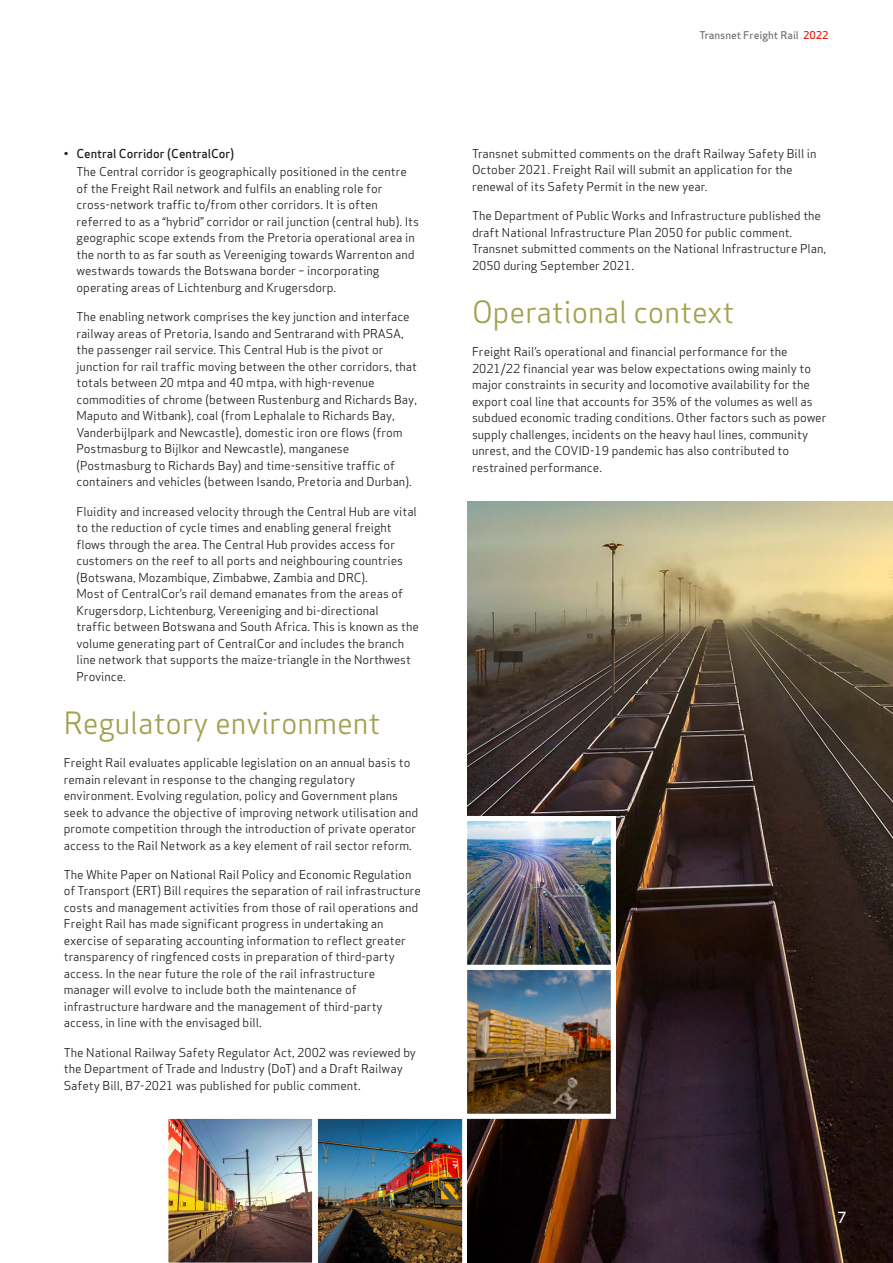
<style>
.page{position:relative;width:893px;height:1263px;background:#fff}
.page>*{position:absolute;margin:0;border:0;box-sizing:border-box;transform-origin:0 0}
._2019___Level_1{font:30px "Apex Sans";color:#a1a250}
.t1{font:500 15px "Apex Sans";color:#fff}
._2018___body_copy{font:12px/16.5px "Apex Sans";color:#231f20}
.t2{font:500 12px "Apex Sans";color:#231f20}
.t3{font:500 10.5px "Apex Sans";letter-spacing:-.005em;color:#76787b}
.s1{color:#e42313}
</style>
<div class="page">
<img style="left:467px;top:502px;width:426px;height:761px">
<img style="left:468px;top:822px;width:142px;height:291px">
<div style="left:462px;top:816px;width:154px;height:154px;border:5px solid #fff"></div>
<div style="left:462px;top:965px;width:154px;height:154px;border:5px solid #fff"></div>
<img style="left:168px;top:1114px;width:299px;height:149px">
<p class="t2" style="left:64px;top:143px;width:172px">• Central Corridor (CentralCor)</p>
<p class="_2018___body_copy" style="left:77px;top:163px;width:344px">The Central corridor is geographically positioned in the centre of the Freight Rail network and fulfils an enabling role for cross-network traffic to/from other corridors. It is often referred to as a “hybrid” corridor or rail junction (central hub). Its geographic scope extends from the Pretoria operational area in the north to as far south as Vereeniging towards Warrenton and westwards towards the Botswana border – incorporating operating areas of Lichtenburg and Krugersdorp.</p>
<p class="_2018___body_copy" style="left:77px;top:307px;width:342px">The enabling network comprises the key junction and interface railway areas of Pretoria, Isando and Sentrarand with PRASA, the passenger rail service. This Central Hub is the pivot or junction for rail traffic moving between the other corridors, that totals between 20 mtpa and 40 mtpa, with high-revenue commodities of chrome (between Rustenburg and Richards Bay, Maputo and Witbank), coal (from Lephalale to Richards Bay, Vanderbijlpark and Newcastle), domestic iron ore flows (from Postmasburg to Bijlkor and Newcastle), manganese (Postmasburg to Richards Bay) and time-sensitive traffic of containers and vehicles (between Isando, Pretoria and Durban).</p>
<p class="_2018___body_copy" style="left:77px;top:502px;width:344px">Fluidity and increased velocity through the Central Hub are vital to the reduction of cycle times and enabling general freight flows through the area. The Central Hub provides access for customers on the reef to all ports and neighbouring countries (Botswana, Mozambique, Zimbabwe, Zambia and DRC).<br>Most of CentralCor’s rail demand emanates from the areas of Krugersdorp, Lichtenburg, Vereeniging and bi-directional<br>traffic between Botswana and South Africa. This is known as the volume generating part of CentralCor and includes the branch line network that supports the maize-triangle in the Northwest Province.</p>
<p class="_2019___Level_1" style="left:64px;top:698px;width:318px">Regulatory environment</p>
<p class="_2018___body_copy" style="left:64px;top:753px;width:356px">Freight Rail evaluates applicable legislation on an annual basis to remain relevant in response to the changing regulatory environment. Evolving regulation, policy and Government plans seek to advance the objective of improving network utilisation and promote competition through the introduction of private operator access to the Rail Network as a key element of rail sector reform.</p>
<p class="_2018___body_copy" style="left:64px;top:865px;width:359px">The White Paper on National Rail Policy and Economic Regulation of Transport (ERT) Bill requires the separation of rail infrastructure costs and management activities from those of rail operations and Freight Rail has made significant progress in undertaking an exercise of separating accounting information to reflect greater transparency of ringfenced costs in preparation of third-party access. In the near future the role of the rail infrastructure manager will evolve to include both the maintenance of infrastructure hardware and the management of third-party access, in line with the envisaged bill.</p>
<p class="_2018___body_copy" style="left:64px;top:1043px;width:354px">The National Railway Safety Regulator Act, 2002 was reviewed by the Department of Trade and Industry (DoT) and a Draft Railway<br>Safety Bill, B7-2021 was published for public comment.</p>
<p class="t3" style="left:700px;top:25px;width:130px">Transnet Freight Rail <span class="s1">2022</span></p>
<p class="_2018___body_copy" style="left:472px;top:144px;width:346px">Transnet submitted comments on the draft Railway Safety Bill in<br>October 2021. Freight Rail will submit an application for the renewal of its Safety Permit in the new year.</p>
<p class="_2018___body_copy" style="left:472px;top:206px;width:356px">The Department of Public Works and Infrastructure published the draft National Infrastructure Plan 2050 for public comment.<br>Transnet submitted comments on the National Infrastructure Plan, 2050 during September 2021.</p>
<p class="_2019___Level_1" style="left:472px;top:287px;width:264px">Operational context</p>
<p class="_2018___body_copy" style="left:472px;top:342px;width:356px">Freight Rail’s operational and financial performance for the 2021/22 financial year was below expectations owing mainly to major constraints in security and locomotive availability for the export coal line that accounts for 35% of the volumes as well as subdued economic trading conditions. Other factors such as power supply challenges, incidents on the heavy haul lines, community unrest, and the COVID-19 pandemic has also contributed to restrained performance.</p>
<p class="t1" style="left:837px;top:1204px;width:10px">7</p>
</div>
